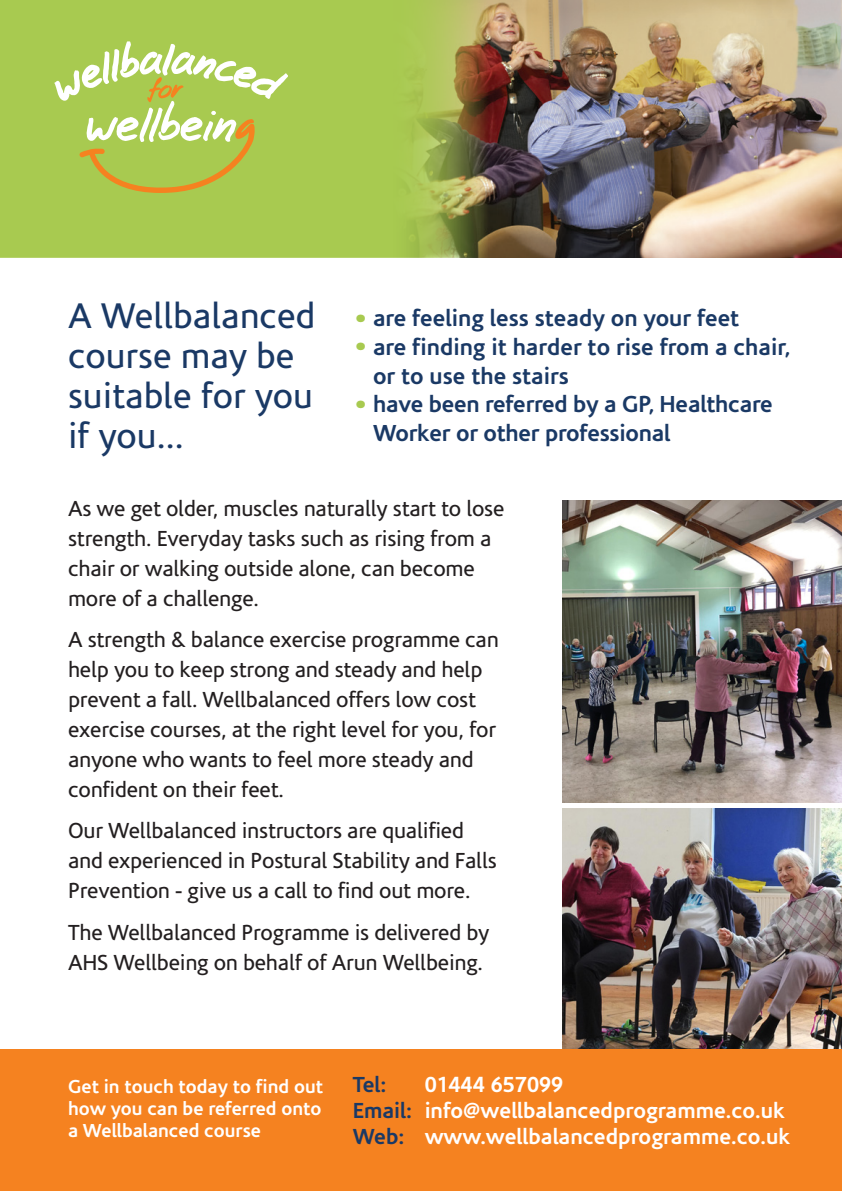
<style>
.page{position:relative;width:842px;height:1191px;background:#fff}
.page>*{position:absolute;margin:0;border:0;box-sizing:border-box;transform-origin:0 0}
.t1{font:36px/40px "Corisande";color:#1a3965}
.t2{font:700 23.4px/28.8px "Corisande";color:#1a3965}
.t3{font:22px/30px "Corisande";letter-spacing:-.01em;color:#231f20}
.t4{font:700 22px "Corisande";color:#fff}
.t5{font:700 22px "Corisande";color:#1a3965}
.t6{font:700 19px/22px "Corisande";color:#fff;text-align:justify}
.s1{font-size:32.4px;color:#a8ca50}
.s2{color:#1a3965}
</style>
<div class="page">
<img style="left:563px;top:808px;width:279px;height:241px">
<div style="left:0;top:0;width:842px;height:257px;background:#a8ca50"></div>
<div style="left:0;top:1049px;width:842px;height:142px;background:#f58220"></div>
<img style="left:410px;top:0;width:432px;height:257px">
<img style="left:563px;top:501px;width:279px;height:301px">
<svg style="left:54px;top:41px;width:234px;height:152px"></svg>
<p class="t1" style="left:68px;top:296px;width:249px">A Wellbalanced course may be suitable for you if you...</p>
<p class="t2" style="left:353px;top:304px;width:388px"><span class="s1">•</span> are feeling less steady on your feet</p>
<p class="t2" style="left:373px;top:332px;width:419px;text-indent:-20px"><span class="s1">•</span> are finding it harder to rise from a chair, or to use the stairs</p>
<p class="t2" style="left:373px;top:390px;width:401px;text-indent:-20px"><span class="s1">•</span> have been referred by a GP, Healthcare<br>Worker or other professional</p>
<p class="t3" style="left:68px;top:493px;width:438px">As we get older, muscles naturally start to lose strength. Everyday tasks such as rising from a chair or walking outside alone, can become more of a challenge.</p>
<p class="t3" style="left:68px;top:625px;width:432px">A strength &amp; balance exercise programme can help you to keep strong and steady and help prevent a fall. Wellbalanced offers low cost exercise courses, at the right level for you, for anyone who wants to feel more steady and confident on their feet.</p>
<p class="t3" style="left:68px;top:816px;width:430px">Our Wellbalanced instructors are qualified and experienced in Postural Stability and Falls<br>Prevention - give us a call to find out more.</p>
<p class="t3" style="left:68px;top:917px;width:423px">The Wellbalanced Programme is delivered by<br>AHS Wellbeing on behalf of Arun Wellbeing.</p>
<p class="t6" style="left:68px;top:1075px;width:257px">Get in touch today to find out how you can be referred onto a Wellbalanced course</p>
<p class="t5" style="left:353px;top:1071px;width:35px">Tel:</p>
<p class="t4" style="left:425px;top:1071px;width:140px">01444 657099</p>
<p class="t4" style="left:353px;top:1097px;width:434px"><span class="s2">Email:</span> info@wellbalancedprogramme.co.uk</p>
<p class="t4" style="left:353px;top:1123px;width:439px"><span class="s2">Web:</span> www.wellbalancedprogramme.co.uk</p>
</div>
